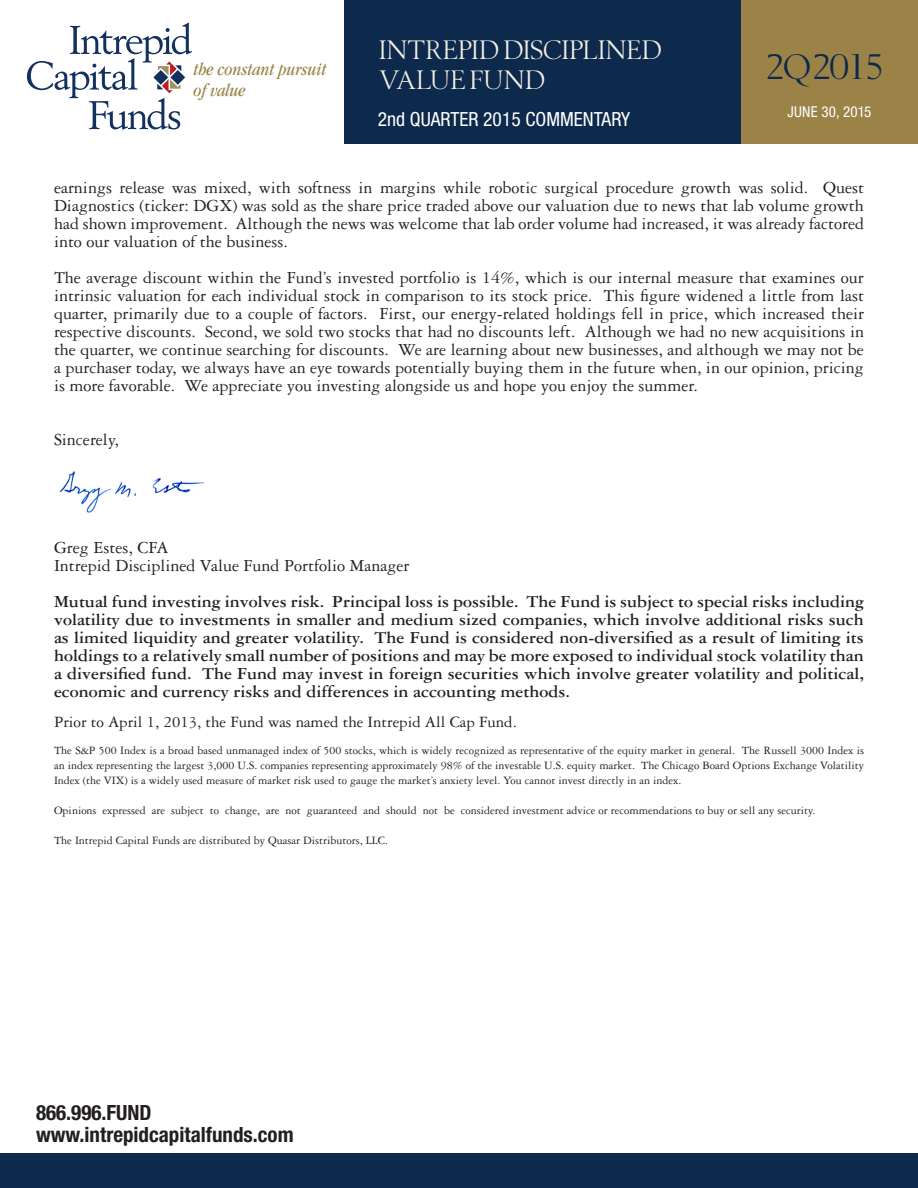
<style>
.page{position:relative;width:918px;height:1188px;background:#fff}
.page>*{position:absolute;margin:0;border:0;box-sizing:border-box;transform-origin:0 0}
.Quarter_Date{font:36px "OPTI Berling Agency";letter-spacing:-.05em;color:#0d294b}
.main_head{font:27px/30px "OPTI Berling Agency";letter-spacing:-.005em;color:#f1eee6}
.t1{font:700 condensed 21px "Helvetica Neue";color:#231f20}
.t2{font:condensed 19.5px "Helvetica Neue";color:#fff}
.t3{font:18px/18px "Garamond Three";color:#231f20;text-align:justify}
.t4{font:700 18px/18px "Garamond Three";color:#231f20;text-align:justify}
.ital_head{font:italic condensed 18px "Garamond";color:#9b8348}
.t5{font:16.8px "Garamond Three";color:#231f20}
.Date{font:condensed 15px "Helvetica Neue";letter-spacing:.015em;color:#fff}
.t6{font:12px/15px "Garamond Three";color:#231f20;text-align:justify}
</style>
<div class="page">
<img style="left:59px;top:471px;width:146px;height:42px">
<div style="left:741px;top:0;width:177px;height:143px;background:#9b8348"></div>
<div style="left:344px;top:0;width:397px;height:143px;background:#0d294b"></div>
<svg style="left:27px;top:23px;width:165px;height:107px"></svg>
<div style="left:0;top:1154px;width:918px;height:34px;background:#0d294b"></div>
<p class="ital_head" style="left:193px;top:59px;width:134px">the constant pursuit</p>
<p class="ital_head" style="left:193px;top:80px;width:53px">of value</p>
<p class="main_head" style="left:379px;top:36px;width:285px">INTREPID DISCIPLINED<br>VALUE FUND</p>
<p class="t2" style="left:378px;top:108px;width:254px">2nd QUARTER 2015 COMMENTARY</p>
<p class="Quarter_Date" style="left:766px;top:48px;width:120px">2Q 2015</p>
<p class="Date" style="left:788px;top:103px;width:85px">JUNE 30, 2015</p>
<p class="t3" style="left:54px;top:178px;width:812px">earnings release was mixed, with softness in margins while robotic surgical procedure growth was solid. Quest Diagnostics (ticker: DGX) was sold as the share price traded above our valuation due to news that lab volume growth had shown improvement. Although the news was welcome that lab order volume had increased, it was already factored into our valuation of the business.</p>
<p class="t3" style="left:54px;top:268px;width:812px">The average discount within the Fund’s invested portfolio is 14%, which is our internal measure that examines our intrinsic valuation for each individual stock in comparison to its stock price. This figure widened a little from last quarter, primarily due to a couple of factors. First, our energy-related holdings fell in price, which increased their respective discounts. Second, we sold two stocks that had no discounts left. Although we had no new acquisitions in the quarter, we continue searching for discounts. We are learning about new businesses, and although we may not be a purchaser today, we always have an eye towards potentially buying them in the future when, in our opinion, pricing is more favorable. We appreciate you investing alongside us and hope you enjoy the summer.</p>
<p class="t3" style="left:54px;top:430px;width:66px">Sincerely,</p>
<p class="t3" style="left:54px;top:538px;width:116px">Greg Estes, CFA</p>
<p class="t3" style="left:54px;top:556px;width:357px">Intrepid Disciplined Value Fund Portfolio Manager</p>
<p class="t4" style="left:54px;top:592px;width:812px">Mutual fund investing involves risk. Principal loss is possible. The Fund is subject to special risks including volatility due to investments in smaller and medium sized companies, which involve additional risks such as limited liquidity and greater volatility. The Fund is considered non-diversified as a result of limiting its holdings to a relatively small number of positions and may be more exposed to individual stock volatility than a diversified fund. The Fund may invest in foreign securities which involve greater volatility and political, economic and currency risks and differences in accounting methods.</p>
<p class="t5" style="left:54px;top:712px;width:464px">Prior to April 1, 2013, the Fund was named the Intrepid All Cap Fund.</p>
<p class="t6" style="left:54px;top:743px;width:812px">The S&amp;P 500 Index is a broad based unmanaged index of 500 stocks, which is widely recognized as representative of the equity market in general. The Russell 3000 Index is an index representing the largest 3,000 U.S. companies representing approximately 98% of the investable U.S. equity market. The Chicago Board Options Exchange Volatility Index (the VIX) is a widely used measure of market risk used to gauge the market’s anxiety level. You cannot invest directly in an index.</p>
<p class="t6" style="left:54px;top:803px;width:763px">Opinions expressed are subject to change, are not guaranteed and should not be considered investment advice or recommendations to buy or sell any security.</p>
<p class="t6" style="left:54px;top:833px;width:336px">The Intrepid Capital Funds are distributed by Quasar Distributors, LLC.</p>
<p class="t1" style="left:36px;top:1099px;width:117px">866.996.FUND</p>
<p class="t1" style="left:36px;top:1122px;width:259px">www.intrepidcapitalfunds.com</p>
</div>
